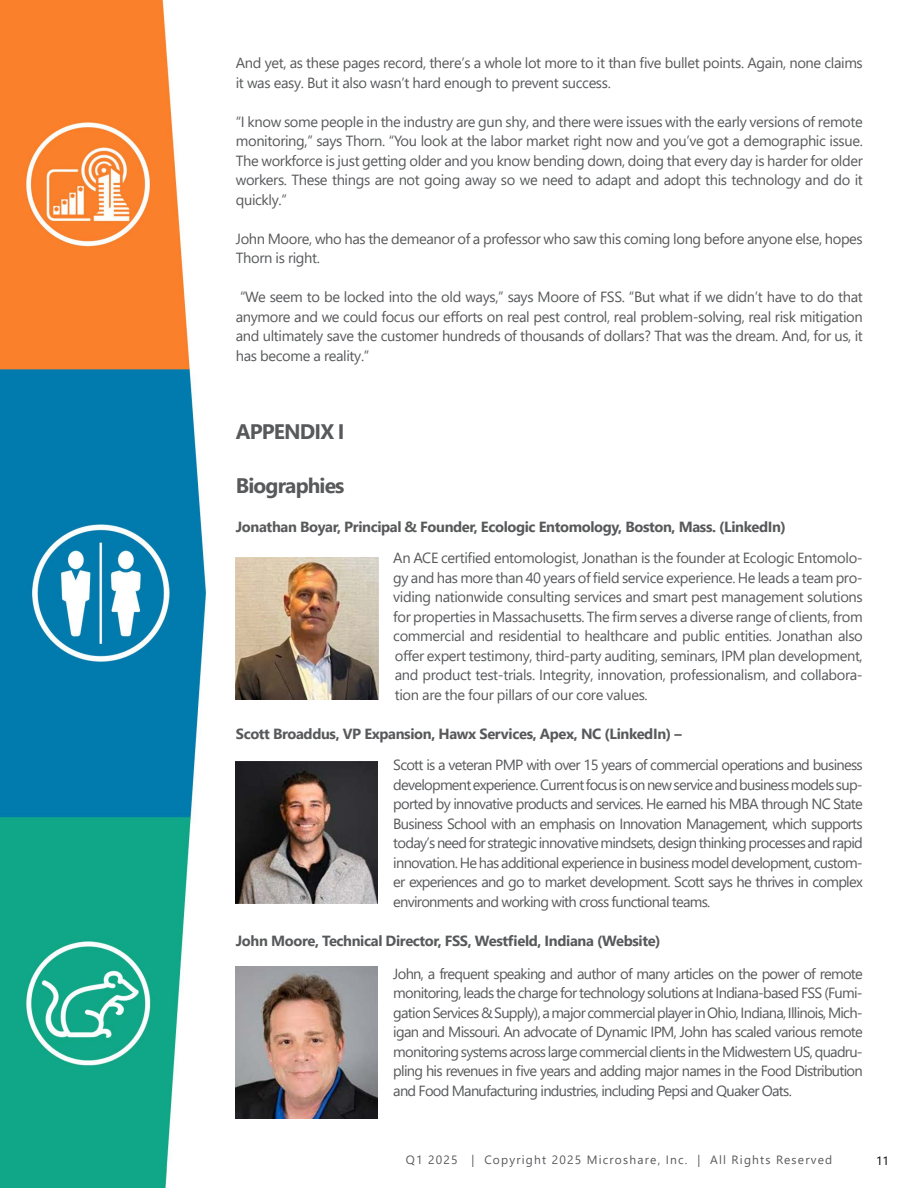
<style>
.page{position:relative;width:918px;height:1188px;background:#fff}
.page>*{position:absolute;margin:0;border:0;box-sizing:border-box;transform-origin:0 0}
.t1{font:700 21px "Segoe UI";letter-spacing:-.04em;color:#58595b}
.t2{font:14.7px/19.5px "Segoe UI";letter-spacing:-.025em;color:#58595b;text-align:justify}
.t3{font:700 14.7px "Segoe UI";letter-spacing:-.025em;color:#58595b}
.t4{font:12px "Segoe UI";letter-spacing:.1em;color:#58595b}
.t5{font:12px "Segoe UI";color:#000}
</style>
<div class="page">
<img style="left:0;top:0;width:379px;height:1188px">
<img style="left:236px;top:557px;width:142px;height:143px">
<img style="left:236px;top:761px;width:142px;height:142px">
<img style="left:236px;top:966px;width:142px;height:153px">
<p class="t2" style="left:236px;top:52px;width:629px">And yet, as these pages record, there’s a whole lot more to it than five bullet points. Again, none claims it was easy. But it also wasn’t hard enough to prevent success.</p>
<p class="t2" style="left:236px;top:111px;width:629px">“I know some people in the industry are gun shy, and there were issues with the early versions of remote monitoring,” says Thorn. “You look at the labor market right now and you’ve got a demographic issue.<br>The workforce is just getting older and you know bending down, doing that every day is harder for older workers. These things are not going away so we need to adapt and adopt this technology and do it quickly.”</p>
<p class="t2" style="left:236px;top:228px;width:629px">John Moore, who has the demeanor of a professor who saw this coming long before anyone else, hopes<br>Thorn is right.</p>
<p class="t2" style="left:236px;top:286px;width:629px">“We seem to be locked into the old ways,” says Moore of FSS. “But what if we didn’t have to do that anymore and we could focus our efforts on real pest control, real problem-solving, real risk mitigation and ultimately save the customer hundreds of thousands of dollars? That was the dream. And, for us, it has become a reality.”</p>
<h1 class="t1" style="left:236px;top:412px;width:110px">APPENDIX I</h1>
<h1 class="t1" style="left:236px;top:466px;width:110px">Biographies</h1>
<p class="t3" style="left:236px;top:513px;width:552px">Jonathan Boyar, Principal &amp; Founder, Ecologic Entomology, Boston, Mass. (LinkedIn)</p>
<p class="t2" style="left:393px;top:547px;width:471px">An ACE certified entomologist, Jonathan is the founder at Ecologic Entomolo&shy;gy and has more than 40 years of field service experience. He leads a team pro&shy;viding nationwide consulting services and smart pest management solutions for properties in Massachusetts. The firm serves a diverse range of clients, from commercial and residential to healthcare and public entities. Jonathan also offer expert testimony, third-party auditing, seminars, IPM plan development, and product test-trials. Integrity, innovation, professionalism, and collabora&shy;tion are the four pillars of our core values.</p>
<p class="t3" style="left:236px;top:720px;width:447px">Scott Broaddus, VP Expansion, Hawx Services, Apex, NC (LinkedIn) –</p>
<p class="t2" style="left:393px;top:754px;width:471px">Scott is a veteran PMP with over 15 years of commercial operations and business development experience. Current focus is on new service and business models sup&shy;ported by innovative products and services. He earned his MBA through NC State Business School with an emphasis on Innovation Management, which supports today’s need for strategic innovative mindsets, design thinking processes and rapid innovation. He has additional experience in business model development, custom&shy;er experiences and go to market development. Scott says he thrives in complex environments and working with cross functional teams.</p>
<p class="t3" style="left:236px;top:927px;width:426px">John Moore, Technical Director, FSS, Westfield, Indiana (Website)</p>
<p class="t2" style="left:393px;top:963px;width:471px">John, a frequent speaking and author of many articles on the power of remote monitoring, leads the charge for technology solutions at Indiana-based FSS (Fumi&shy;gation Services &amp; Supply), a major commercial player in Ohio, Indiana, Illinois, Mich&shy;igan and Missouri. An advocate of Dynamic IPM, John has scaled various remote monitoring systems across large commercial clients in the Midwestern US, quadru&shy;pling his revenues in five years and adding major names in the Food Distribution and Food Manufacturing industries, including Pepsi and Quaker Oats.</p>
<p class="t4" style="left:406px;top:1148px;width:428px">Q1 2025 | Copyright 2025 Microshare, Inc. | All Rights Reserved</p>
<p class="t5" style="left:876px;top:1149px;width:14px">11</p>
</div>
